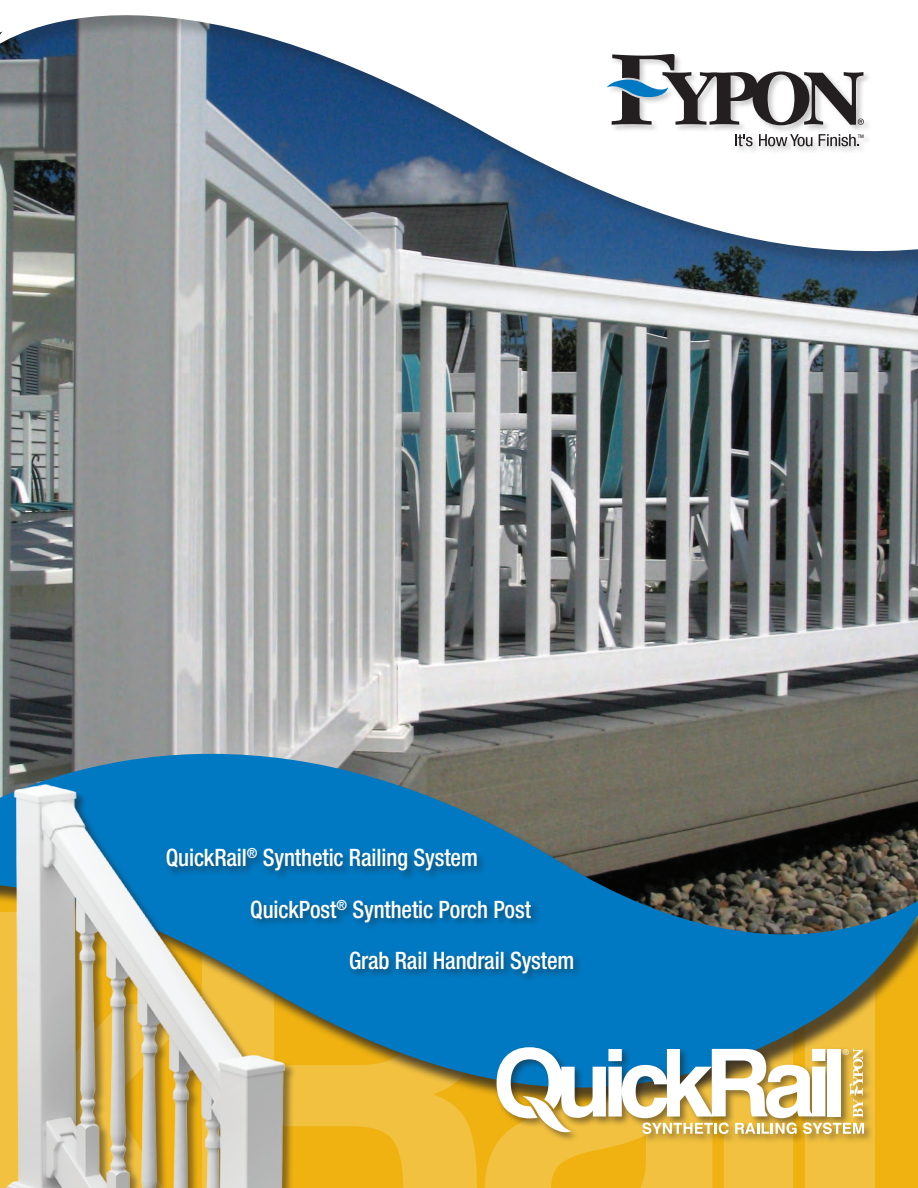
<style>
.page{position:relative;width:918px;height:1188px;background:#fff}
.page>*{position:absolute;margin:0;border:0;box-sizing:border-box;transform-origin:0 0}
.t1{font:500 condensed 24px "Helvetica Neue LT Std";letter-spacing:-.005em;color:#fff;scale:.95 1}
.t2{font:8.1px "Helvetica Neue LT Std";color:#fff}
.t3{font:condensed 4.95px "Helvetica Neue";color:#231f20;scale:1.11 1}
</style>
<div class="page">
<div style="left:806px;top:911px;width:69px;height:277px;background:#f2c13f"></div>
<img style="left:0;top:270px;width:918px;height:484px">
<div style="left:0;top:0;width:918px;height:270px;background:#231f20;opacity:.25"></div>
<svg style="left:0;top:0;width:918px;height:251px"></svg>
<div style="left:606px;top:53px;width:266px;height:101px;background:#231f20;opacity:.25"></div>
<svg style="left:735px;top:134px;width:18px;height:12px"></svg>
<svg style="left:759px;top:134px;width:53px;height:12px"></svg>
<svg style="left:819px;top:134px;width:40px;height:12px"></svg>
<svg style="left:607px;top:54px;width:257px;height:71px"></svg>
<div style="left:754px;top:0;width:164px;height:52px;background:#fff"></div>
<svg style="left:0;top:0;width:60px;height:32px"></svg>
<svg style="left:489px;top:754px;width:429px;height:334px;background:#596053"></svg>
<div style="left:494px;top:1045px;width:380px;height:99px;background:#231f20;opacity:.5"></div>
<svg style="left:497px;top:911px;width:367px;height:277px"></svg>
<img style="left:0;top:735px;width:489px;height:453px">
<div style="left:348px;top:949px;width:235px;height:34px;background:#231f20;opacity:.5"></div>
<div style="left:249px;top:897px;width:291px;height:35px;background:#231f20;opacity:.5"></div>
<div style="left:164px;top:846px;width:323px;height:35px;background:#231f20;opacity:.5"></div>
<p class="t3" style="left:858px;top:133px;width:7px">TM</p>
<p class="t1" style="left:166px;top:844px;width:330px">QuickRail<sup>®</sup> Synthetic Railing System</p>
<p class="t1" style="left:250px;top:895px;width:297px">QuickPost<sup>®</sup> Synthetic Porch Post</p>
<p class="t1" style="left:349px;top:946px;width:239px">Grab Rail Handrail System</p>
<p class="t2" style="left:843px;top:1047px;width:8px">®</p>
</div>
